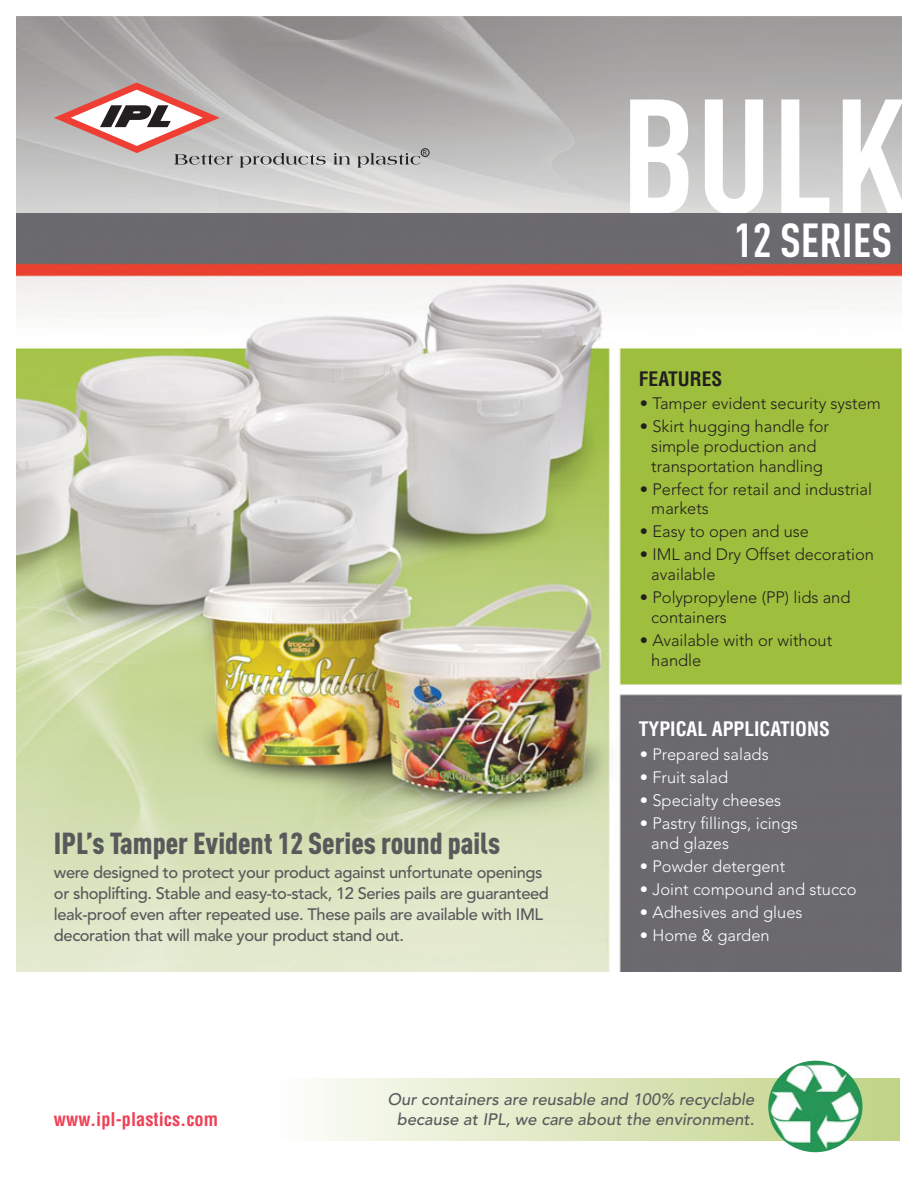
<style>
.page{position:relative;width:918px;height:1188px;background:#fff}
.page>*{position:absolute;margin:0;border:0;box-sizing:border-box;transform-origin:0 0}
.t1{font:700 160.65px "DIN Cond";color:#fff}
.t2{font:700 47.1px "DIN Cond";color:#fff}
.t3{font:900 30px "DIN Cond";color:#58595b}
.t4{font:700 condensed 19.5px "Helvetica";color:#fff}
.t5{font:700 condensed 19.5px "Helvetica";color:#231f20}
.t6{font:700 condensed 18.45px "Helvetica";color:#ef4056}
.t7{font:500 16.5px/21px "Avenir";letter-spacing:-.025em;color:#58595b;text-align:center}
.t8{font:300 16.5px/19.8px "Avenir";color:#231f20}
.t9{font:300 16.5px/19.8px "Avenir";color:#fff}
.t10{font:7.2px "Myriad";color:#231f20}
</style>
<div class="page">
<img style="left:17px;top:17px;width:884px;height:196px">
<img style="left:17px;top:213px;width:884px;height:759px">
<svg style="left:317px;top:1078px;width:583px;height:62px;background:#dfe8c1"></svg>
<img style="left:768px;top:1061px;width:95px;height:91px;border-radius:50%">
<svg style="left:240px;top:153px;width:86px;height:15px"></svg>
<svg style="left:333px;top:153px;width:17px;height:12px"></svg>
<svg style="left:357px;top:153px;width:63px;height:15px"></svg>
<svg style="left:54px;top:83px;width:179px;height:82px"></svg>
<div style="left:421px;top:149px;width:8px;height:8px;border:1px solid #231f20;border-radius:50%"></div>
<p class="t10" style="left:423px;top:150px;width:5px">R</p>
<h3 class="t3" style="left:54px;top:833px;width:448px">IPL’s Tamper Evident 12 Series round pails</h3>
<p class="t7" style="left:54px;top:864px;width:497px;text-align:left">were designed to protect your product against unfortunate openings or shoplifting. Stable and easy-to-stack, 12 Series pails are guaranteed leak-proof even after repeated use. These pails are available with IML decoration that will make your product stand out.</p>
<h1 class="t1" style="left:620px;top:100px;width:289px">BULK</h1>
<h2 class="t2" style="left:734px;top:223px;width:160px">12 SERIES</h2>
<p class="t5" style="left:639px;top:371px;width:85px">FEATURES</p>
<p class="t8" style="left:640px;top:395px;width:243px">• Tamper evident security system</p>
<p class="t8" style="left:640px;top:418px;width:191px;text-align:center">• Skirt hugging handle for simple production and transportation handling</p>
<p class="t8" style="left:651px;top:480px;width:222px;text-indent:-11px">• Perfect for retail and industrial markets</p>
<p class="t8" style="left:640px;top:523px;width:171px">• Easy to open and use</p>
<p class="t8" style="left:651px;top:546px;width:224px;text-indent:-11px">• IML and Dry Offset decoration available</p>
<p class="t8" style="left:651px;top:589px;width:201px;text-indent:-11px">• Polypropylene (PP) lids and containers</p>
<p class="t8" style="left:651px;top:632px;width:182px;text-indent:-11px">• Available with or without handle</p>
<p class="t4" style="left:639px;top:721px;width:193px">TYPICAL APPLICATIONS</p>
<p class="t9" style="left:640px;top:746px;width:130px">• Prepared salads</p>
<p class="t9" style="left:640px;top:769px;width:90px">• Fruit salad</p>
<p class="t9" style="left:640px;top:792px;width:143px">• Specialty cheeses</p>
<p class="t9" style="left:651px;top:815px;width:148px;text-indent:-11px">• Pastry fillings, icings and glazes</p>
<p class="t9" style="left:640px;top:858px;width:147px">• Powder detergent</p>
<p class="t9" style="left:640px;top:881px;width:218px">• Joint compound and stucco</p>
<p class="t9" style="left:640px;top:904px;width:164px">• Adhesives and glues</p>
<p class="t9" style="left:640px;top:927px;width:131px">• Home &amp; garden</p>
<p class="t6" style="left:54px;top:1112px;width:166px">www.ipl-plastics.com</p>
<p class="t7" style="left:387px;top:1091px;width:371px;line-height:19.5px">Our containers are reusable and 100% recyclable because at IPL, we care about the environment.</p>
</div>
